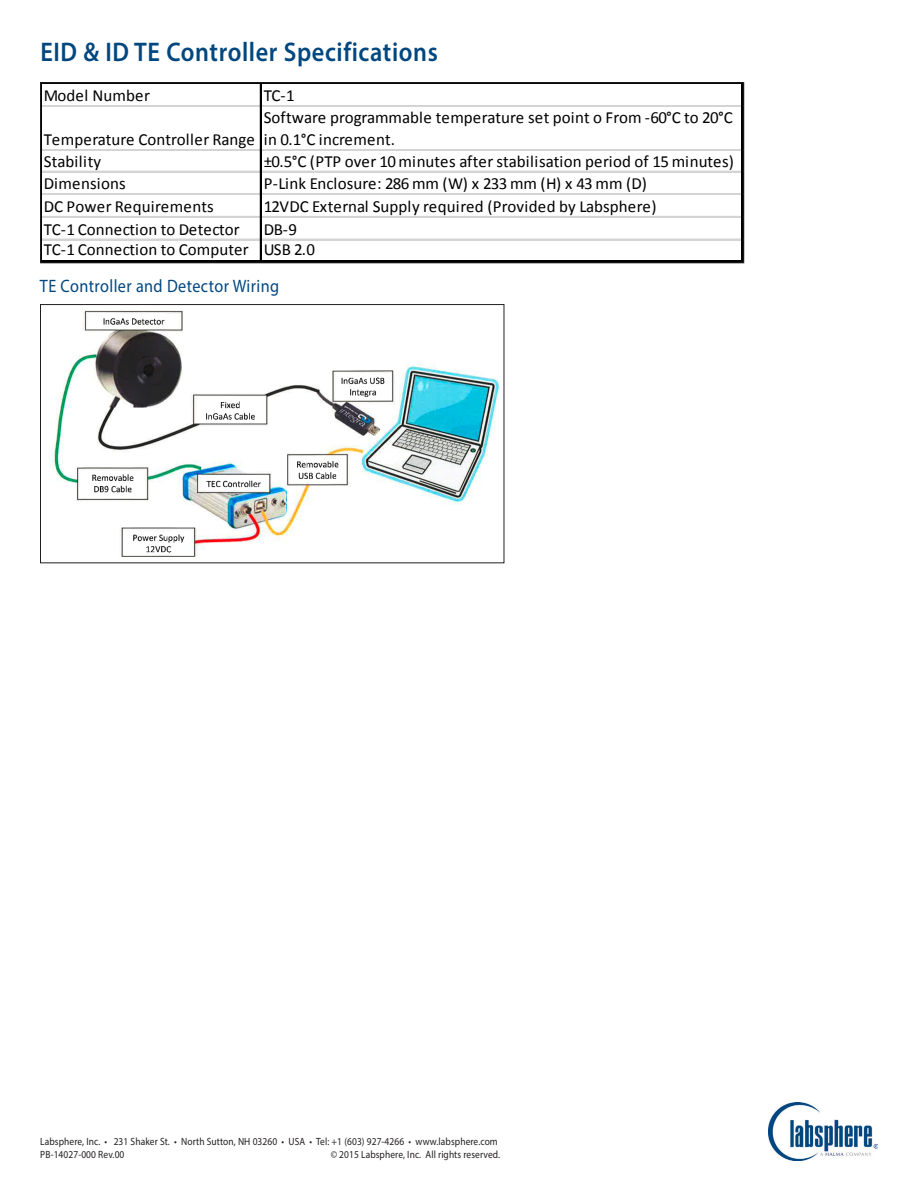
<style>
.page{position:relative;width:918px;height:1188px;background:#fff}
.page>*{position:absolute;margin:0;border:0;box-sizing:border-box;transform-origin:0 0}
.t1{font:600 27px "Myriad Pro";letter-spacing:.025em;color:#00477f;scale:.9 1}
.t2{font:18px "Myriad Pro";letter-spacing:.025em;color:#00477f;scale:.9 1}
.t3{font:16.95px/22.6px "Calibri";letter-spacing:.005em;color:#000}
.t4{font:10.5px/13.5px "Myriad Pro";letter-spacing:.01em;color:#231f20;scale:.9 1}
</style>
<div class="page">
<img style="left:768px;top:1102px;width:110px;height:59px">
<hr style="left:42px;top:105px;width:218px;height:1px;background:#d4d4d4">
<hr style="left:42px;top:106px;width:218px;height:1px;background:#d4d4d4">
<hr style="left:261px;top:105px;width:480px;height:1px;background:#d4d4d4">
<hr style="left:261px;top:106px;width:480px;height:1px;background:#d4d4d4">
<hr style="left:42px;top:149px;width:218px;height:1px;background:#d4d4d4">
<hr style="left:42px;top:150px;width:218px;height:1px;background:#d4d4d4">
<hr style="left:261px;top:149px;width:480px;height:1px;background:#d4d4d4">
<hr style="left:261px;top:150px;width:480px;height:1px;background:#d4d4d4">
<hr style="left:42px;top:171px;width:218px;height:1px;background:#d4d4d4">
<hr style="left:261px;top:171px;width:480px;height:1px;background:#d4d4d4">
<hr style="left:42px;top:193px;width:218px;height:1px;background:#d4d4d4">
<hr style="left:42px;top:194px;width:218px;height:1px;background:#d4d4d4">
<hr style="left:261px;top:193px;width:480px;height:1px;background:#d4d4d4">
<hr style="left:261px;top:194px;width:480px;height:1px;background:#d4d4d4">
<hr style="left:42px;top:216px;width:218px;height:2px;background:#d4d4d4">
<hr style="left:261px;top:216px;width:480px;height:2px;background:#d4d4d4">
<hr style="left:42px;top:238px;width:218px;height:2px;background:#d4d4d4">
<hr style="left:261px;top:238px;width:480px;height:2px;background:#d4d4d4">
<hr style="left:260px;top:84px;width:1px;height:177px;background:#000">
<hr style="left:741px;top:83px;width:3px;height:180px;background:#000">
<div style="left:40px;top:82px;width:704px;height:181px;border:1px solid #231f20"></div>
<img style="left:49px;top:310px;width:450px;height:247px">
<div style="left:40px;top:304px;width:464px;height:259px;border:1px solid #231f20"></div>
<p class="t1" style="left:40px;top:35px;width:443px">EID &amp; ID TE Controller Specifications</p>
<p class="t3" style="left:44px;top:84px;width:107px">Model Number</p>
<p class="t3" style="left:264px;top:84px;width:33px">TC-1</p>
<p class="t3" style="left:44px;top:128px;width:212px">Temperature Controller Range</p>
<p class="t3" style="left:264px;top:106px;width:470px">Software programmable temperature set point o From -60°C to 20°C in 0.1°C increment.</p>
<p class="t3" style="left:44px;top:150px;width:59px">Stability</p>
<p class="t3" style="left:264px;top:150px;width:472px">±0.5°C (PTP over 10 minutes after stabilisation period of 15 minutes)</p>
<p class="t3" style="left:44px;top:172px;width:83px">Dimensions</p>
<p class="t3" style="left:264px;top:172px;width:385px">P-Link Enclosure: 286 mm (W) x 233 mm (H) x 43 mm (D)</p>
<p class="t3" style="left:44px;top:195px;width:171px">DC Power Requirements</p>
<p class="t3" style="left:264px;top:195px;width:394px">12VDC External Supply required (Provided by Labsphere)</p>
<p class="t3" style="left:44px;top:218px;width:197px">TC-1 Connection to Detector</p>
<p class="t3" style="left:44px;top:219px;width:273px;line-height:20.4px;text-indent:220px">DB-9<br>TC-1 Connection to Computer USB 2.0</p>
<p class="t2" style="left:40px;top:275px;width:267px">TE Controller and Detector Wiring</p>
<p class="t4" style="left:40px;top:1134px;width:510px">Labsphere, Inc. • 231 Shaker St. • North Sutton, NH 03260 • USA • Tel: +1 (603) 927-4266 • www.labsphere.com<br>PB-14027-000 Rev.00</p>
<p class="t4" style="left:331px;top:1148px;width:190px">© 2015 Labsphere, Inc. All rights reserved.</p>
</div>
